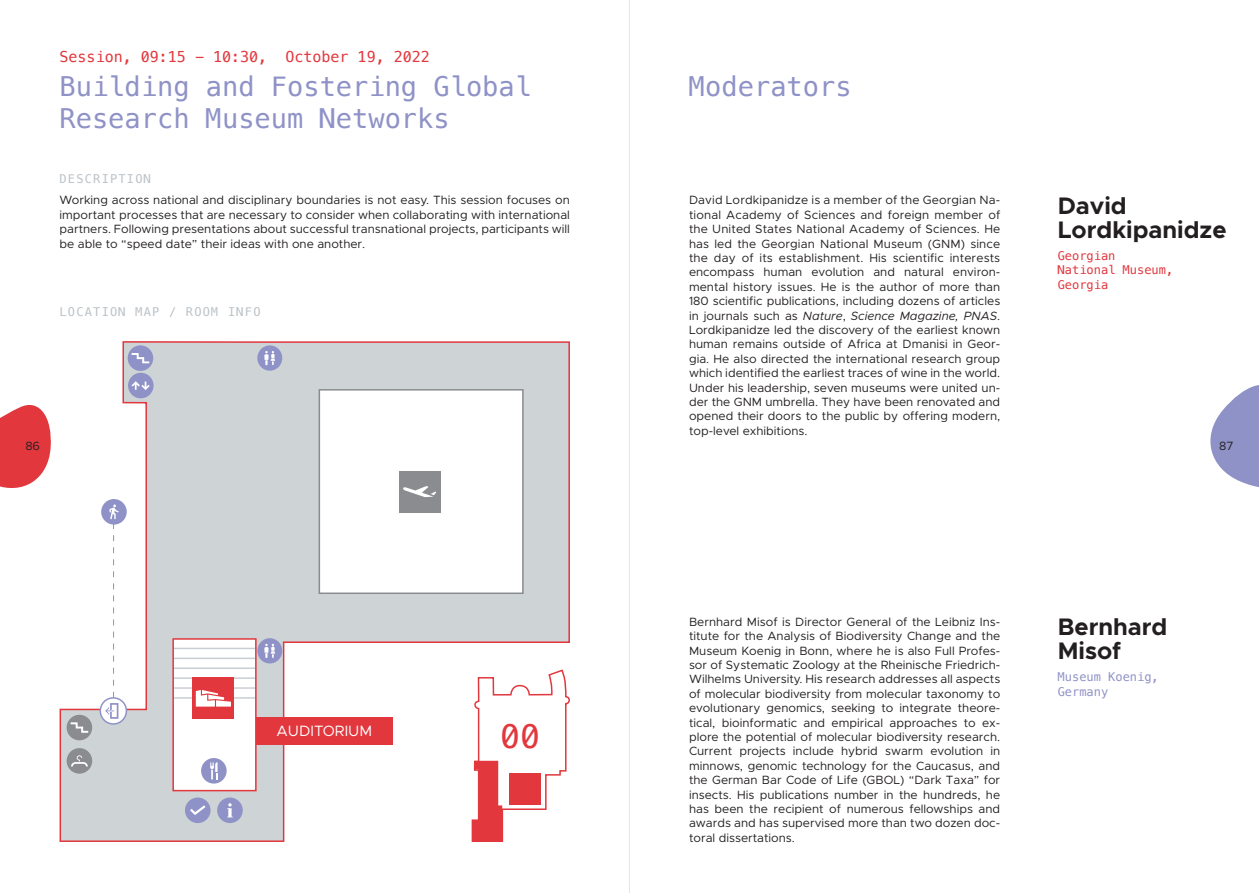
<style>
.page{position:relative;width:1259px;height:893px;background:#fff}
.page>*{position:absolute;margin:0;border:0;box-sizing:border-box;transform-origin:0 0}
.t1{font:33px "Menlo";color:#e1373d}
.t2{font:27px/32px "Menlo";color:#8f92c7}
.t3{font:700 24px/24px "Metropolis";color:#231f20}
.t4{font:15px "Menlo";color:#e1373d}
.t5{font:15px "Metropolis";color:#fff}
.t6{font:12px/14.4px "Metropolis";color:#231f20;text-align:justify}
.t7{font:12px "Menlo";letter-spacing:.1em;color:#bcc2c7}
.t8{font:12px/14.4px "Menlo";color:#e1373d}
.t9{font:12px/14.4px "Menlo";color:#8f92c7}
.s1{font-style:italic}
</style>
<div class="page">
<svg style="left:1210px;top:385px;width:49px;height:102px"></svg>
<svg style="left:0;top:405px;width:51px;height:83px;background:#e5565b"></svg>
<svg style="left:59px;top:341px;width:511px;height:501px"></svg>
<div style="left:319px;top:389px;width:204px;height:205px;background:#fff;border:2px solid #8a8c8f"></div>
<svg style="left:100px;top:698px;width:26px;height:26px"></svg>
<div style="left:100px;top:697px;width:27px;height:28px;border:2px solid #8f92c7;border-radius:50%"></div>
<div style="left:128px;top:345px;width:25px;height:26px;background:#8f92c7;border-radius:50%"></div>
<svg style="left:131px;top:353px;width:18px;height:11px"></svg>
<div style="left:128px;top:373px;width:26px;height:25px;background:#8f92c7;border-radius:50%"></div>
<svg style="left:131px;top:381px;width:19px;height:9px"></svg>
<div style="left:67px;top:715px;width:25px;height:25px;background:#8a8c8f;border-radius:50%"></div>
<svg style="left:70px;top:722px;width:18px;height:11px"></svg>
<div style="left:256px;top:717px;width:137px;height:28px;background:#e1373d"></div>
<div style="left:172px;top:638px;width:85px;height:153px;background:#fff;border:2px solid #e1373d"></div>
<hr style="left:174px;top:648px;width:81px;height:1px;background:#caced3">
<hr style="left:174px;top:658px;width:81px;height:1px;background:#caced3">
<hr style="left:174px;top:667px;width:81px;height:2px;background:#caced3">
<hr style="left:174px;top:677px;width:81px;height:2px;background:#caced3">
<hr style="left:174px;top:687px;width:81px;height:2px;background:#caced3">
<hr style="left:174px;top:697px;width:81px;height:2px;background:#caced3">
<div style="left:192px;top:677px;width:42px;height:42px;background:#e1373d"></div>
<svg style="left:196px;top:690px;width:35px;height:17px"></svg>
<div style="left:399px;top:471px;width:41px;height:41px;background:#8a8c8f"></div>
<svg style="left:403px;top:486px;width:33px;height:11px"></svg>
<div style="left:217px;top:797px;width:26px;height:26px;background:#8f92c7;border-radius:50%"></div>
<svg style="left:227px;top:803px;width:6px;height:14px"></svg>
<div style="left:185px;top:797px;width:25px;height:26px;background:#8f92c7;border-radius:50%"></div>
<div style="left:257px;top:638px;width:25px;height:25px;background:#8f92c7;border-radius:50%"></div>
<svg style="left:264px;top:644px;width:11px;height:14px"></svg>
<div style="left:257px;top:345px;width:25px;height:26px;background:#8f92c7;border-radius:50%"></div>
<svg style="left:264px;top:351px;width:11px;height:14px"></svg>
<div style="left:201px;top:758px;width:26px;height:26px;background:#8f92c7;border-radius:50%"></div>
<svg style="left:210px;top:762px;width:7px;height:17px"></svg>
<div style="left:67px;top:748px;width:25px;height:26px;background:#8a8c8f;border-radius:50%"></div>
<svg style="left:71px;top:755px;width:17px;height:11px"></svg>
<div style="left:101px;top:499px;width:26px;height:26px;background:#8f92c7;border-radius:50%"></div>
<svg style="left:105px;top:499px;width:13px;height:220px"></svg>
<svg style="left:190px;top:805px;width:16px;height:10px"></svg>
<hr style="left:629px;top:0;width:1px;height:893px;background:#e3e5e7">
<p class="t4" style="left:60px;top:47px;width:372px">Session, 09:15 - 10:30, October 19, 2022</p>
<h2 class="t2" style="left:60px;top:71px;width:473px">Building and Fostering Global<br>Research Museum Networks</h2>
<h2 class="t2" style="left:689px;top:71px;width:164px">Moderators</h2>
<p class="t7" style="left:60px;top:170px;width:93px">DESCRIPTION</p>
<p class="t6" style="left:60px;top:193px;width:512px">Working across national and disciplinary boundaries is not easy. This session focuses on important processes that are necessary to consider when collaborating with international partners. Following presentations about successful transnational projects, participants will be able to “speed date” their ideas with one another.</p>
<p class="t7" style="left:60px;top:304px;width:202px">LOCATION MAP / ROOM INFO</p>
<p class="t6" style="left:689px;top:193px;width:313px">David Lordkipanidze is a member of the Georgian Na&shy;tional Academy of Sciences and foreign member of the United States National Academy of Sciences. He has led the Georgian National Museum (GNM) since the day of its establishment. His scientific interests encompass human evolution and natural environ&shy;mental history issues. He is the author of more than 180 scientific publications, including dozens of articles in journals such as <span class="s1">Nature</span>, <span class="s1">Science Magazine, PNAS</span>.<br>Lordkipanidze led the discovery of the earliest known human remains outside of Africa at Dmanisi in Geor&shy;gia. He also directed the international research group which identified the earliest traces of wine in the world.<br>Under his leadership, seven museums were united un&shy;der the GNM umbrella. They have been renovated and opened their doors to the public by offering modern, top-level exhibitions.</p>
<h3 class="t3" style="left:1057px;top:194px;width:170px">David<br>Lordkipanidze</h3>
<p class="t8" style="left:1057px;top:249px;width:117px">Georgian<br>National Museum,<br>Georgia</p>
<p class="t6" style="left:25px;top:439px;width:16px">86</p>
<p class="t6" style="left:1219px;top:439px;width:16px">87</p>
<p class="t5" style="left:276px;top:721px;width:97px">AUDITORIUM</p>
<h1 class="t1" style="left:500px;top:714px;width:41px">00</h1>
<p class="t6" style="left:689px;top:614px;width:313px">Bernhard Misof is Director General of the Leibniz Ins&shy;titute for the Analysis of Biodiversity Change and the Museum Koenig in Bonn, where he is also Full Profes&shy;sor of Systematic Zoology at the Rheinische Friedrich-Wilhelms University. His research addresses all aspects of molecular biodiversity from molecular taxonomy to evolutionary genomics, seeking to integrate theore&shy;tical, bioinformatic and empirical approaches to ex&shy;plore the potential of molecular biodiversity research.<br>Current projects include hybrid swarm evolution in minnows, genomic technology for the Caucasus, and the German Bar Code of Life (GBOL) “Dark Taxa” for insects. His publications number in the hundreds, he has been the recipient of numerous fellowships and awards and has supervised more than two dozen doc&shy;toral dissertations.</p>
<h3 class="t3" style="left:1057px;top:615px;width:111px">Bernhard<br>Misof</h3>
<p class="t9" style="left:1057px;top:670px;width:103px">Museum Koenig,<br>Germany</p>
</div>
